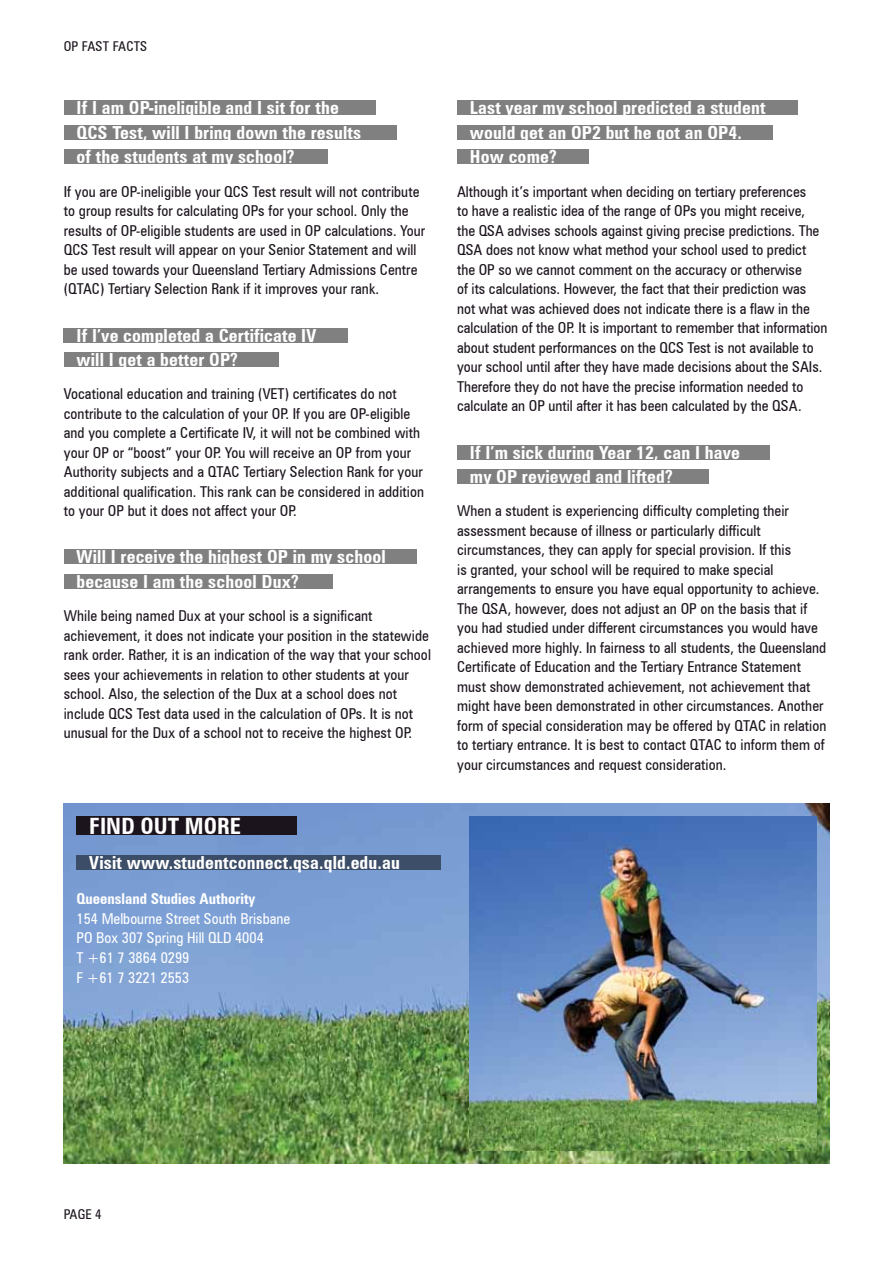
<style>
.page{position:relative;width:893px;height:1263px;background:#fff}
.page>*{position:absolute;margin:0;border:0;box-sizing:border-box;transform-origin:0 0}
.t1{font:700 condensed 22.5px "Zurich BT";color:#fff}
.t2{font:700 condensed 18px/24.3px "Zurich BT";letter-spacing:.01em;color:#fff}
.t3{font:condensed 15px/19.5px "Zurich BT";letter-spacing:.005em;color:#1c141d}
.t4{font:condensed 15px/19.5px "Zurich BT";color:#fff}
.t5{font:condensed 13.5px "Zurich BT";letter-spacing:.01em;color:#1c141d}
.s1{font-weight:700}
</style>
<div class="page">
<div style="left:64px;top:125px;width:332px;height:15px;background:#808080"></div>
<div style="left:64px;top:150px;width:263px;height:14px;background:#808080"></div>
<div style="left:64px;top:100px;width:311px;height:14px;background:#808080"></div>
<div style="left:64px;top:328px;width:284px;height:14px;background:#808080"></div>
<div style="left:64px;top:352px;width:215px;height:15px;background:#808080"></div>
<div style="left:64px;top:550px;width:353px;height:14px;background:#808080"></div>
<div style="left:64px;top:574px;width:269px;height:14px;background:#808080"></div>
<div style="left:457px;top:125px;width:316px;height:15px;background:#808080"></div>
<div style="left:457px;top:150px;width:132px;height:14px;background:#808080"></div>
<div style="left:457px;top:100px;width:340px;height:14px;background:#808080"></div>
<div style="left:457px;top:445px;width:313px;height:14px;background:#808080"></div>
<div style="left:457px;top:469px;width:252px;height:15px;background:#808080"></div>
<img style="left:64px;top:804px;width:765px;height:359px">
<div style="left:77px;top:817px;width:220px;height:18px;background:#1c141d"></div>
<div style="left:77px;top:855px;width:364px;height:14px;background:#3c4d68"></div>
<img style="left:469px;top:817px;width:347px;height:333px">
<p class="t5" style="left:64px;top:38px;width:85px">OP FAST FACTS</p>
<p class="t2" style="left:77px;top:95px;width:264px">if i am oP-ineligible and i sit for the</p>
<p class="t2" style="left:77px;top:120px;width:286px">qcs test, will i bring down the results of the students at my school?</p>
<p class="t3" style="left:64px;top:182px;width:363px">If you are OP-ineligible your QCS Test result will not contribute to group results for calculating OPs for your school. Only the results of OP-eligible students are used in OP calculations. Your QCS Test result will appear on your Senior Statement and will be used towards your Queensland Tertiary Admissions Centre (QTAC) Tertiary Selection Rank if it improves your rank.</p>
<p class="t2" style="left:77px;top:323px;width:241px">if i’ve completed a certificate iV will i get a better oP?</p>
<p class="t3" style="left:64px;top:384px;width:362px">Vocational education and training (VET) certificates do not contribute to the calculation of your OP. If you are OP-eligible and you complete a Certificate IV, it will not be combined with your OP or “boost” your OP. You will receive an OP from your Authority subjects and a QTAC Tertiary Selection Rank for your additional qualification. This rank can be considered in addition to your OP but it does not affect your OP.</p>
<p class="t2" style="left:77px;top:545px;width:311px">will i receive the highest oP in my school because i am the school dux?</p>
<p class="t3" style="left:64px;top:606px;width:369px">While being named Dux at your school is a significant achievement, it does not indicate your position in the statewide rank order. Rather, it is an indication of the way that your school sees your achievements in relation to other students at your school. Also, the selection of the Dux at a school does not include QCS Test data used in the calculation of OPs. It is not unusual for the Dux of a school not to receive the highest OP.</p>
<p class="t1" style="left:89px;top:812px;width:153px">find out More</p>
<p class="t2" style="left:89px;top:850px;width:312px">Visit www.studentconnect.qsa.qld.edu.au</p>
<p class="t4" style="left:77px;top:889px;width:215px"><span class="s1">queensland studies authority<br></span>154 Melbourne Street South Brisbane<br>PO Box 307 Spring Hill QLD 4004<br>T +61 7 3864 0299<br>F +61 7 3221 2553</p>
<p class="t2" style="left:470px;top:95px;width:297px">Last year my school predicted a student</p>
<p class="t2" style="left:470px;top:120px;width:274px">would get an oP2 but he got an oP4. how come?</p>
<p class="t3" style="left:457px;top:182px;width:372px">Although it’s important when deciding on tertiary preferences<br>to have a realistic idea of the range of OPs you might receive,<br>the QSA advises schools against giving precise predictions. The QSA does not know what method your school used to predict the OP so we cannot comment on the accuracy or otherwise<br>of its calculations. However, the fact that their prediction was not what was achieved does not indicate there is a flaw in the calculation of the OP. It is important to remember that information about student performances on the QCS Test is not available to your school until after they have made decisions about the SAIs.<br>Therefore they do not have the precise information needed to calculate an OP until after it has been calculated by the QSA.</p>
<p class="t2" style="left:470px;top:440px;width:272px">if i’m sick during year 12, can i have my oP reviewed and lifted?</p>
<p class="t3" style="left:457px;top:501px;width:371px">When a student is experiencing difficulty completing their assessment because of illness or particularly difficult circumstances, they can apply for special provision. If this<br>is granted, your school will be required to make special arrangements to ensure you have equal opportunity to achieve.<br>The QSA, however, does not adjust an OP on the basis that if you had studied under different circumstances you would have achieved more highly. In fairness to all students, the Queensland Certificate of Education and the Tertiary Entrance Statement must show demonstrated achievement, not achievement that might have been demonstrated in other circumstances. Another form of special consideration may be offered by QTAC in relation to tertiary entrance. It is best to contact QTAC to inform them of your circumstances and request consideration.</p>
<p class="t5" style="left:64px;top:1206px;width:40px">PAGE 4</p>
</div>
